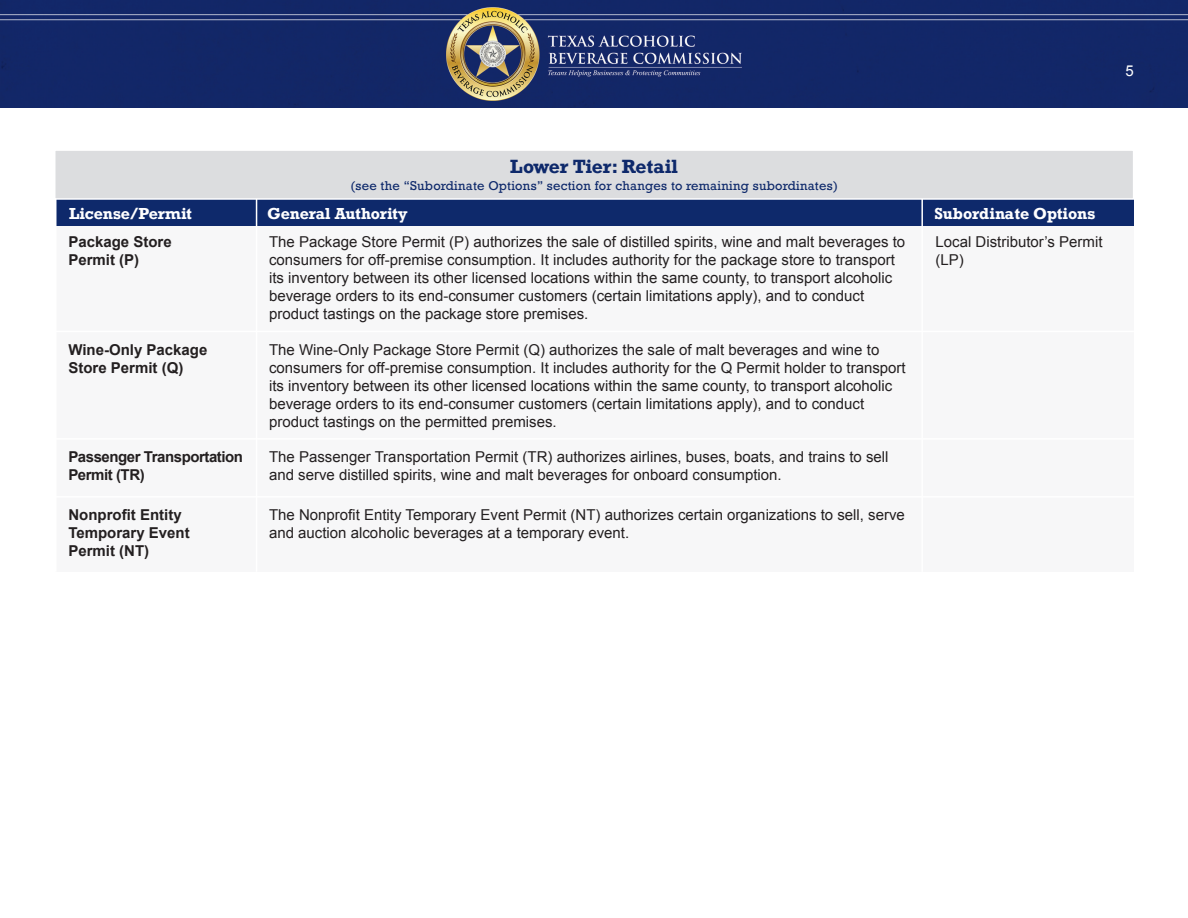
<style>
.page{position:relative;width:1188px;height:918px;background:#fff}
.page>*{position:absolute;margin:0;border:0;box-sizing:border-box;transform-origin:0 0}
.t1{font:700 18px "Rockwell";letter-spacing:-.01em;color:#0e296b}
.t2{font:15px/18px "Arial";color:#231f20}
.t3{font:700 15px/18px "Arial";color:#231f20}
.t4{font:700 15px "Rockwell";letter-spacing:-.01em;color:#fff}
.t5{font:700 15px/18px "Arial";letter-spacing:-.03em;color:#231f20}
.t6{font:15px "Arial";color:#fff}
.t7{font:12px "Rockwell";letter-spacing:.02em;color:#0e296b}
</style>
<div class="page">
<div style="left:55px;top:226px;width:1078px;height:346px;background:#f7f7f8"></div>
<hr style="left:54px;top:331px;width:1080px;height:1px;background:#fff">
<hr style="left:54px;top:438px;width:1080px;height:2px;background:#fff">
<hr style="left:54px;top:496px;width:1080px;height:2px;background:#fff">
<div style="left:55px;top:200px;width:1078px;height:26px;background:#0e296b"></div>
<hr style="left:55px;top:149px;width:2px;height:423px;background:#fff">
<hr style="left:256px;top:196px;width:1px;height:376px;background:#fff">
<hr style="left:921px;top:196px;width:2px;height:376px;background:#fff">
<div style="left:54px;top:149px;width:1080px;height:51px;background:#dcdddf;border:2px solid #fff"></div>
<img style="left:0;top:0;width:1188px;height:108px">
<p class="t6" style="left:1126px;top:61px;width:10px">5</p>
<p class="t1" style="left:510px;top:155px;width:169px">Lower Tier: Retail</p>
<p class="t7" style="left:350px;top:178px;width:489px">(see the “Subordinate Options” section for changes to remaining subordinates)</p>
<p class="t4" style="left:69px;top:204px;width:124px">License/Permit</p>
<p class="t4" style="left:267px;top:204px;width:142px">General Authority</p>
<p class="t4" style="left:934px;top:204px;width:162px">Subordinate Options</p>
<p class="t3" style="left:68px;top:233px;width:105px">Package Store<br>Permit (P)</p>
<p class="t2" style="left:269px;top:233px;width:638px">The Package Store Permit (P) authorizes the sale of distilled spirits, wine and malt beverages to consumers for off-premise consumption. It includes authority for the package store to transport its inventory between its other licensed locations within the same county, to transport alcoholic beverage orders to its end-consumer customers (certain limitations apply), and to conduct product tastings on the package store premises.</p>
<p class="t2" style="left:269px;top:340px;width:638px">The Wine-Only Package Store Permit (Q) authorizes the sale of malt beverages and wine to consumers for off-premise consumption. It includes authority for the Q Permit holder to transport its inventory between its other licensed locations within the same county, to transport alcoholic beverage orders to its end-consumer customers (certain limitations apply), and to conduct product tastings on the permitted premises.</p>
<p class="t2" style="left:269px;top:448px;width:621px">The Passenger Transportation Permit (TR) authorizes airlines, buses, boats, and trains to sell and serve distilled spirits, wine and malt beverages for onboard consumption.</p>
<p class="t2" style="left:269px;top:506px;width:637px">The Nonprofit Entity Temporary Event Permit (NT) authorizes certain organizations to sell, serve and auction alcoholic beverages at a temporary event.</p>
<p class="t2" style="left:936px;top:233px;width:168px">Local Distributor’s Permit (LP)</p>
<p class="t3" style="left:68px;top:341px;width:141px">Wine-Only Package<br>Store Permit (Q)</p>
<p class="t5" style="left:68px;top:448px;width:176px">Passenger Transportation<br>Permit (TR)</p>
<p class="t3" style="left:68px;top:506px;width:123px">Nonprofit Entity<br>Temporary Event<br>Permit (NT)</p>
</div>
